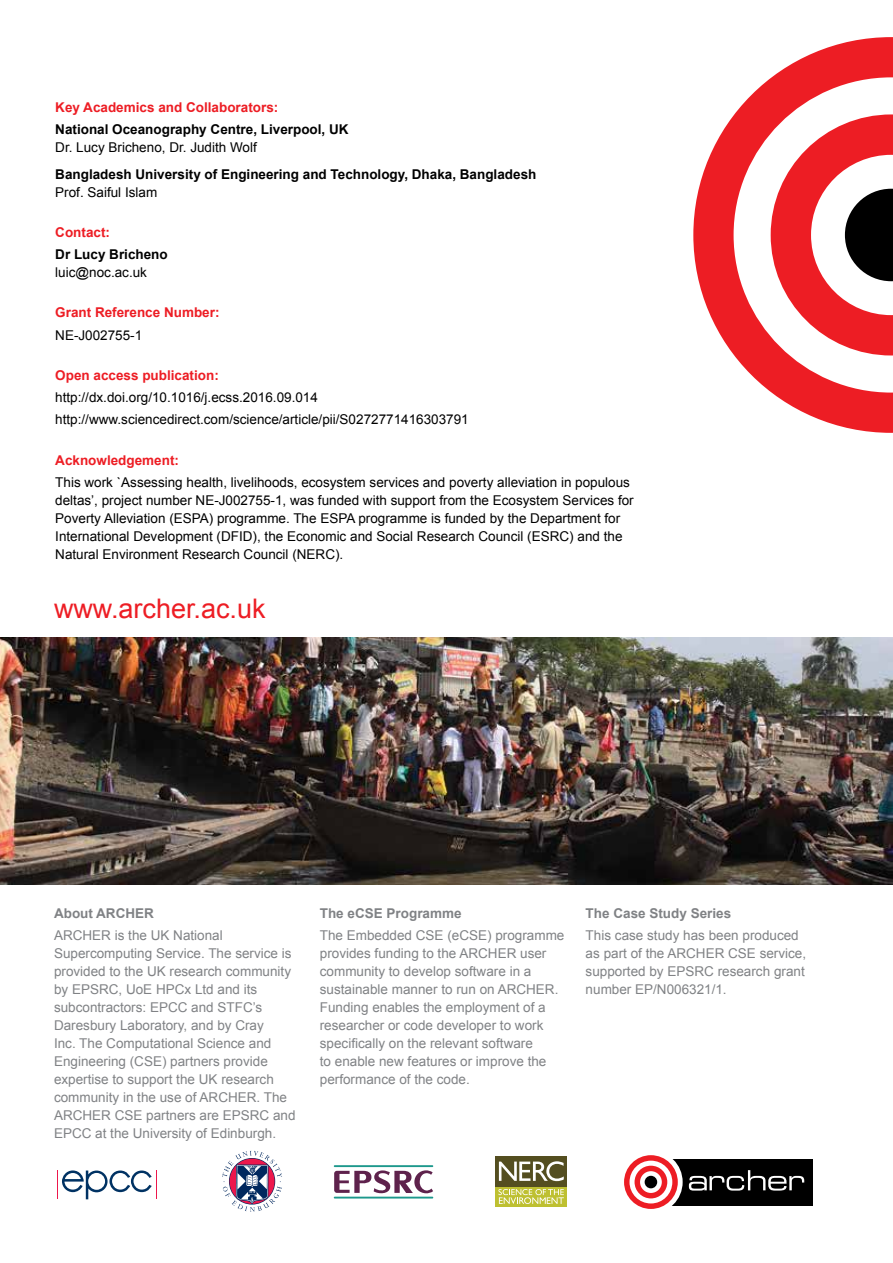
<style>
.page{position:relative;width:893px;height:1263px;background:#fff}
.page>*{position:absolute;margin:0;border:0;box-sizing:border-box;transform-origin:0 0}
.t1{font:27px "Arial";color:#ed1d24}
.t2{font:13.5px/18px "Arial";color:#808285}
.t3{font:13.5px/18px "Arial";color:#000}
.t4{font:700 13.5px "Arial";color:#000}
.t5{font:700 13.5px "Arial";color:#ed1d24}
.t6{font:700 13.5px "Arial";color:#808285}
</style>
<div class="page">
<svg style="left:693px;top:37px;width:200px;height:396px"></svg>
<svg style="left:734px;top:77px;width:159px;height:316px"></svg>
<svg style="left:771px;top:114px;width:122px;height:241px"></svg>
<div style="left:659px;top:1159px;width:153px;height:46px;background:#000"></div>
<svg style="left:689px;top:1170px;width:115px;height:20px"></svg>
<div style="left:619px;top:1150px;width:64px;height:64px;background:#fff;border-radius:50%"></div>
<svg style="left:624px;top:1155px;width:54px;height:54px"></svg>
<svg style="left:629px;top:1161px;width:43px;height:42px"></svg>
<div style="left:634px;top:1166px;width:33px;height:32px;background:#ed1d24;border-radius:50%"></div>
<svg style="left:640px;top:1171px;width:22px;height:22px"></svg>
<div style="left:645px;top:1176px;width:12px;height:12px;background:#000;border-radius:50%"></div>
<hr style="left:334px;top:1196px;width:99px;height:2px;background:#1d988c">
<hr style="left:334px;top:1165px;width:99px;height:2px;background:#1d988c">
<svg style="left:334px;top:1170px;width:99px;height:24px"></svg>
<svg style="left:222px;top:1151px;width:60px;height:61px"></svg>
<svg style="left:57px;top:1170px;width:100px;height:29px"></svg>
<div style="left:495px;top:1157px;width:72px;height:30px;background:#544e20"></div>
<div style="left:495px;top:1187px;width:72px;height:20px;background:#bec031"></div>
<svg style="left:498px;top:1189px;width:66px;height:15px"></svg>
<svg style="left:499px;top:1161px;width:65px;height:20px"></svg>
<img style="left:0;top:638px;width:893px;height:246px">
<p class="t5" style="left:55px;top:100px;width:225px">Key Academics and Collaborators:</p>
<p class="t4" style="left:55px;top:122px;width:295px">National Oceanography Centre, Liverpool, UK</p>
<p class="t3" style="left:55px;top:138px;width:203px">Dr. Lucy Bricheno, Dr. Judith Wolf</p>
<p class="t4" style="left:55px;top:166px;width:483px">Bangladesh University of Engineering and Technology, Dhaka, Bangladesh</p>
<p class="t3" style="left:55px;top:183px;width:104px">Prof. Saiful Islam</p>
<p class="t5" style="left:55px;top:225px;width:56px">Contact:</p>
<p class="t4" style="left:55px;top:247px;width:114px">Dr Lucy Bricheno</p>
<p class="t3" style="left:55px;top:263px;width:93px">luic@noc.ac.uk</p>
<p class="t5" style="left:55px;top:305px;width:166px">Grant Reference Number:</p>
<p class="t3" style="left:55px;top:326px;width:89px">NE-J002755-1</p>
<p class="t5" style="left:55px;top:368px;width:165px">Open access publication:</p>
<p class="t3" style="left:55px;top:386px;width:415px;line-height:22.2px">http://dx.doi.org/10.1016/j.ecss.2016.09.014 http://www.sciencedirect.com/science/article/pii/S0272771416303791</p>
<p class="t5" style="left:55px;top:452px;width:125px">Acknowledgement:</p>
<p class="t3" style="left:55px;top:473px;width:580px">This work `Assessing health, livelihoods, ecosystem services and poverty alleviation in populous deltas’, project number NE-J002755-1, was funded with support from the Ecosystem Services for Poverty Alleviation (ESPA) programme. The ESPA programme is funded by the Department for International Development (DFID), the Economic and Social Research Council (ESRC) and the Natural Environment Research Council (NERC).</p>
<h1 class="t1" style="left:54px;top:594px;width:213px">www.archer.ac.uk</h1>
<p class="t6" style="left:54px;top:905px;width:101px">About ARCHER</p>
<p class="t2" style="left:54px;top:926px;width:243px">ARCHER is the UK National Supercomputing Service. The service is provided to the UK research community by EPSRC, UoE HPCx Ltd and its subcontractors: EPCC and STFC’s Daresbury Laboratory, and by Cray<br>Inc. The Computational Science and Engineering (CSE) partners provide expertise to support the UK research community in the use of ARCHER. The ARCHER CSE partners are EPSRC and EPCC at the University of Edinburgh.</p>
<p class="t6" style="left:320px;top:905px;width:143px">The eCSE Programme</p>
<p class="t2" style="left:320px;top:926px;width:246px">The Embedded CSE (eCSE) programme provides funding to the ARCHER user community to develop software in a sustainable manner to run on ARCHER.<br>Funding enables the employment of a researcher or code developer to work specifically on the relevant software<br>to enable new features or improve the performance of the code.</p>
<p class="t6" style="left:586px;top:905px;width:147px">The Case Study Series</p>
<p class="t2" style="left:586px;top:926px;width:222px">This case study has been produced as part of the ARCHER CSE service, supported by EPSRC research grant number EP/N006321/1.</p>
</div>
